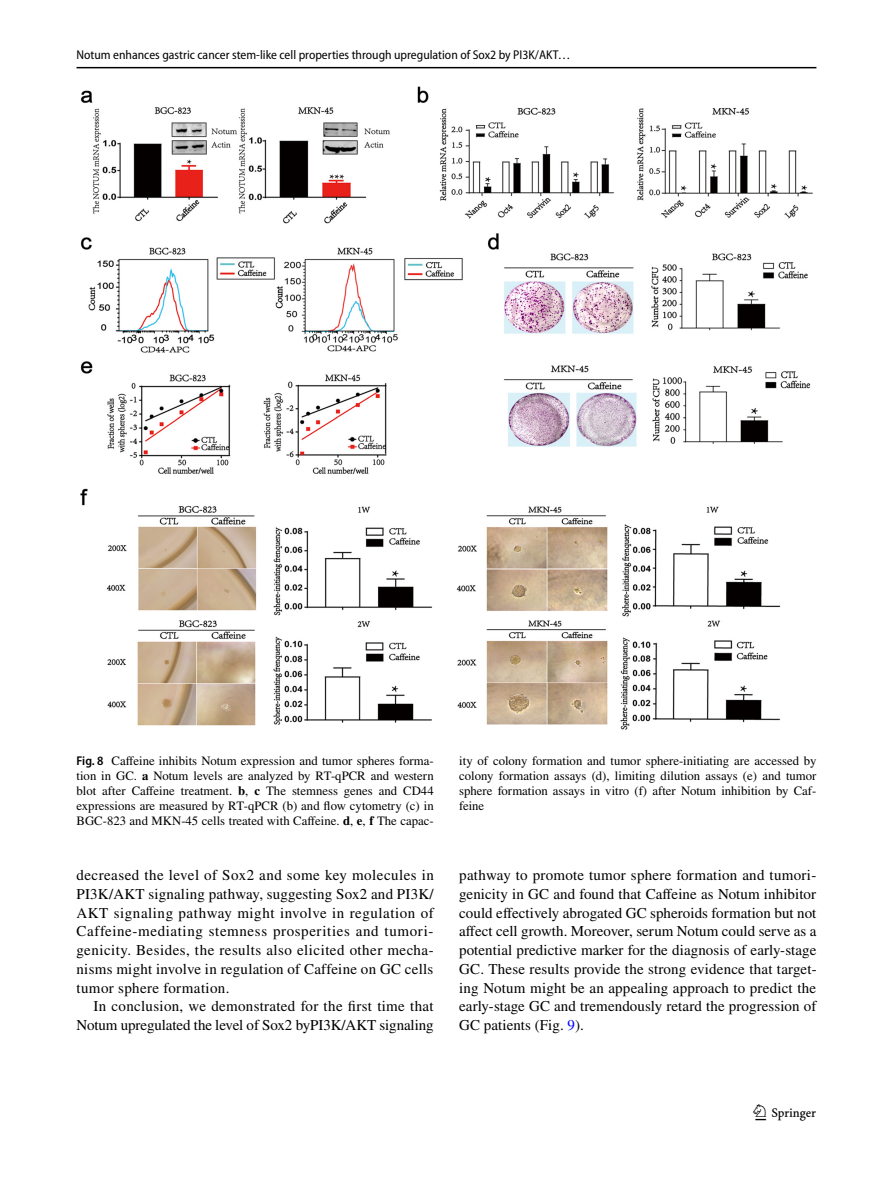
<style>
.page{position:relative;width:893px;height:1187px;background:#fff}
.page>*{position:absolute;margin:0;border:0;box-sizing:border-box;transform-origin:0 0}
.t1{font:22.5px "Springnew Regular 3";color:#000}
.t2{font:15px/18.8px "STIX";letter-spacing:.005em;color:#000;text-align:justify}
.t3{font:12.75px/15px "STIX";color:#000;text-align:justify}
.t4{font:12.75px "Myriad Pro Semi Cn 3";color:#000}
.s1{font-family:"Myriad Pro";font-weight:600;font-stretch:semi-condensed}
.s2{font-weight:700}
.s3{color:#00f}
</style>
<div class="page">
<hr style="left:77px;top:67px;width:739px;height:1px;background:#000">
<img style="left:81px;top:87px;width:731px;height:642px">
<p class="t4" style="left:77px;top:48px;width:495px">Notum enhances gastric cancer stem-like cell properties through upregulation of Sox2 by PI3K/AKT…</p>
<p class="t3" style="left:77px;top:754px;width:359px"><span class="s1">Fig. 8</span> Caffeine inhibits Notum expression and tumor spheres forma&shy;tion in GC. <span class="s2">a</span> Notum levels are analyzed by RT-qPCR and western blot after Caffeine treatment. <span class="s2">b</span>, <span class="s2">c</span> The stemness genes and CD44 expressions are measured by RT-qPCR (b) and flow cytometry (c) in BGC-823 and MKN-45 cells treated with Caffeine. <span class="s2">d</span>, <span class="s2">e</span>, <span class="s2">f</span> The capac-</p>
<p class="t3" style="left:459px;top:754px;width:359px">ity of colony formation and tumor sphere-initiating are accessed by colony formation assays (d), limiting dilution assays (e) and tumor sphere formation assays in vitro (f) after Notum inhibition by Caf&shy;feine</p>
<p class="t2" style="left:77px;top:866px;width:359px">decreased the level of Sox2 and some key molecules in PI3K/AKT signaling pathway, suggesting Sox2 and PI3K/ AKT signaling pathway might involve in regulation of Caffeine-mediating stemness prosperities and tumori&shy;genicity. Besides, the results also elicited other mecha&shy;nisms might involve in regulation of Caffeine on GC cells tumor sphere formation.</p>
<p class="t2" style="left:77px;top:997px;width:359px;text-align:right">In conclusion, we demonstrated for the first time that<br>Notum upregulated the level of Sox2 byPI3K/AKT signaling</p>
<p class="t2" style="left:459px;top:866px;width:359px">pathway to promote tumor sphere formation and tumori&shy;genicity in GC and found that Caffeine as Notum inhibitor could effectively abrogated GC spheroids formation but not affect cell growth. Moreover, serum Notum could serve as a potential predictive marker for the diagnosis of early-stage GC. These results provide the strong evidence that target&shy;ing Notum might be an appealing approach to predict the early-stage GC and tremendously retard the progression of GC patients (Fig. <span class="s3">9</span>).</p>
<h1 class="t1" style="left:755px;top:1104px;width:62px">1 3</h1>
</div>
